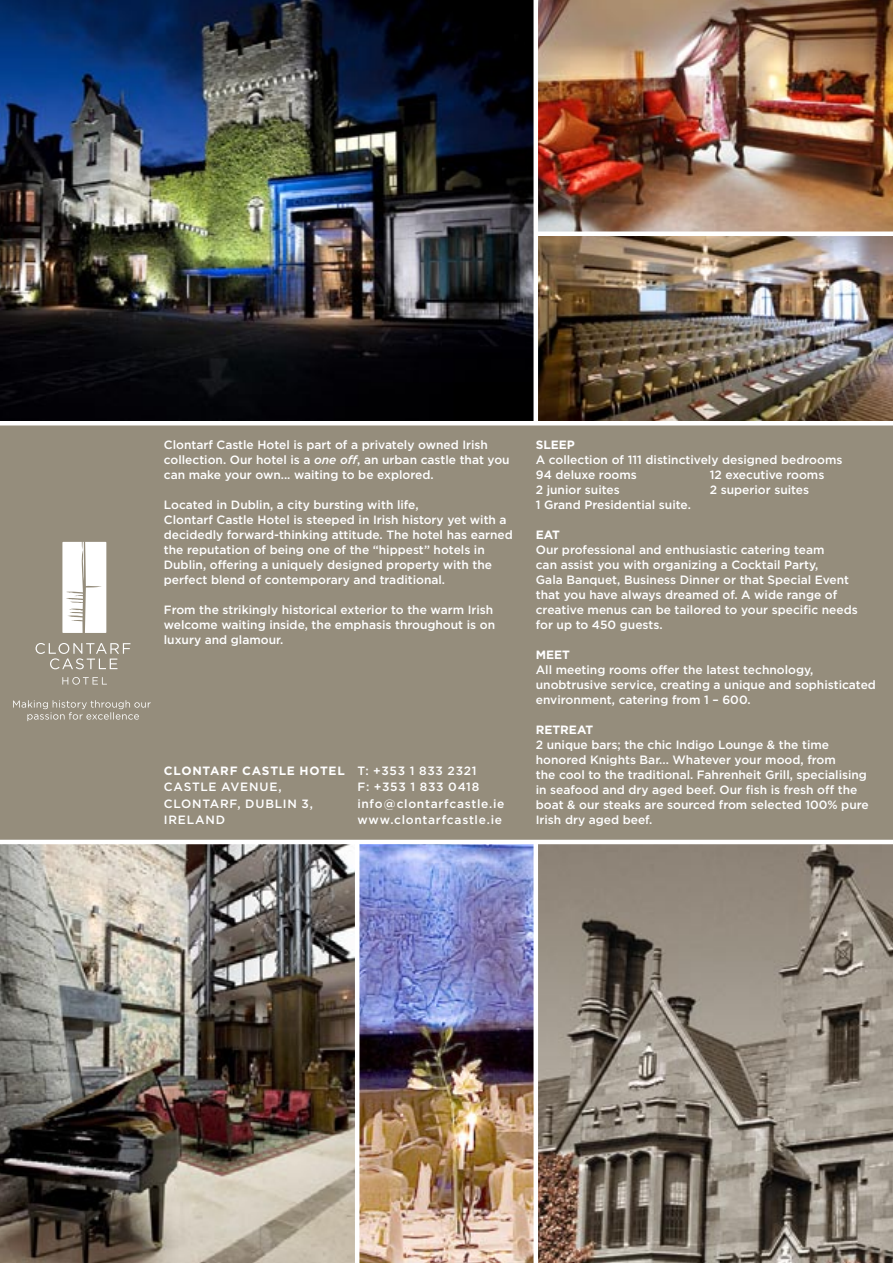
<style>
.page{position:relative;width:893px;height:1263px;background:#fff}
.page>*{position:absolute;margin:0;border:0;box-sizing:border-box;transform-origin:0 0}
.Paragraph_Style_1{font:500 12px/15px "Gotham";color:#fff}
.Paragraph_Style_1-2{font:500 12px "Gotham";letter-spacing:.06em;color:#fff}
.Paragraph_Style_1-3{font:700 12px "Gotham";letter-spacing:.06em;color:#fff}
.Paragraph_Style_1-4{font:700 12px "Gotham";color:#fff}
.Paragraph_Style_1-5{font:500 12px "Gotham";letter-spacing:.065em;color:#fff}
.Paragraph_Style_1-6{font:500 12px "Gotham";letter-spacing:.07em;color:#fff}
.s1{font-style:italic}
.s2{font-weight:500}
</style>
<div class="page">
<img style="left:0;top:844px;width:893px;height:419px">
<div style="left:0;top:423px;width:893px;height:420px;background:#958d7c"></div>
<img style="left:0;top:0;width:533px;height:421px">
<img style="left:538px;top:0;width:355px;height:421px">
<div style="left:533px;top:842px;width:5px;height:421px;background:#fff"></div>
<hr style="left:355px;top:842px;width:4px;height:421px;background:#fff">
<hr style="left:0;top:421px;width:893px;height:4px;background:#fff">
<hr style="left:0;top:840px;width:893px;height:4px;background:#fff">
<div style="left:536px;top:231px;width:357px;height:5px;background:#fff"></div>
<svg style="left:36px;top:643px;width:94px;height:26px"></svg>
<svg style="left:62px;top:677px;width:45px;height:8px"></svg>
<svg style="left:62px;top:542px;width:44px;height:91px"></svg>
<svg style="left:13px;top:700px;width:138px;height:21px"></svg>
<p class="Paragraph_Style_1" style="left:164px;top:437px;width:347px">Clontarf Castle Hotel is part of a privately owned Irish collection. Our hotel is a <span class="s1">one off</span>, an urban castle that you can make your own... waiting to be explored.</p>
<p class="Paragraph_Style_1" style="left:164px;top:497px;width:350px">Located in Dublin, a city bursting with life,<br>Clontarf Castle Hotel is steeped in Irish history yet with a decidedly forward-thinking attitude. The hotel has earned the reputation of being one of the “hippest” hotels in Dublin, offering a uniquely designed property with the perfect blend of contemporary and traditional.</p>
<p class="Paragraph_Style_1" style="left:164px;top:602px;width:333px">From the strikingly historical exterior to the warm Irish welcome waiting inside, the emphasis throughout is on luxury and glamour.</p>
<p class="Paragraph_Style_1-3" style="left:164px;top:763px;width:314px">CLONTARF CASTLE HOTEL <span class="s2">T: +353 1 833 2321</span></p>
<p class="Paragraph_Style_1-2" style="left:164px;top:780px;width:120px">CASTLE AVENUE,</p>
<p class="Paragraph_Style_1-2" style="left:357px;top:780px;width:124px">F: +353 1 833 0418</p>
<p class="Paragraph_Style_1-5" style="left:164px;top:796px;width:151px">CLONTARF, DUBLIN 3,</p>
<p class="Paragraph_Style_1-2" style="left:357px;top:796px;width:149px">info@clontarfcastle.ie</p>
<p class="Paragraph_Style_1-6" style="left:164px;top:813px;width:63px">IRELAND</p>
<p class="Paragraph_Style_1-2" style="left:357px;top:813px;width:146px">www.clontarfcastle.ie</p>
<p class="Paragraph_Style_1-4" style="left:536px;top:438px;width:41px">SLEEP</p>
<p class="Paragraph_Style_1" style="left:536px;top:452px;width:308px">A collection of 111 distinctively designed bedrooms</p>
<p class="Paragraph_Style_1" style="left:536px;top:467px;width:103px">94 deluxe rooms</p>
<p class="Paragraph_Style_1" style="left:710px;top:467px;width:116px">12 executive rooms</p>
<p class="Paragraph_Style_1" style="left:536px;top:482px;width:85px">2 junior suites</p>
<p class="Paragraph_Style_1" style="left:710px;top:482px;width:101px">2 superior suites</p>
<p class="Paragraph_Style_1" style="left:536px;top:497px;width:157px">1 Grand Presidential suite.</p>
<p class="Paragraph_Style_1-4" style="left:536px;top:528px;width:26px">EAT</p>
<p class="Paragraph_Style_1" style="left:536px;top:542px;width:323px">Our professional and enthusiastic catering team<br>can assist you with organizing a Cocktail Party,<br>Gala Banquet, Business Dinner or that Special Event that you have always dreamed of. A wide range of creative menus can be tailored to your specific needs for up to 450 guests.</p>
<p class="Paragraph_Style_1-4" style="left:536px;top:648px;width:36px">MEET</p>
<p class="Paragraph_Style_1" style="left:536px;top:662px;width:342px">All meeting rooms offer the latest technology, unobtrusive service, creating a unique and sophisticated environment, catering from 1 – 600.</p>
<p class="Paragraph_Style_1-4" style="left:536px;top:723px;width:59px">RETREAT</p>
<p class="Paragraph_Style_1" style="left:536px;top:737px;width:334px">2 unique bars; the chic Indigo Lounge &amp; the time honored Knights Bar... Whatever your mood, from<br>the cool to the traditional. Fahrenheit Grill, specialising in seafood and dry aged beef. Our fish is fresh off the boat &amp; our steaks are sourced from selected 100% pure Irish dry aged beef.</p>
</div>
